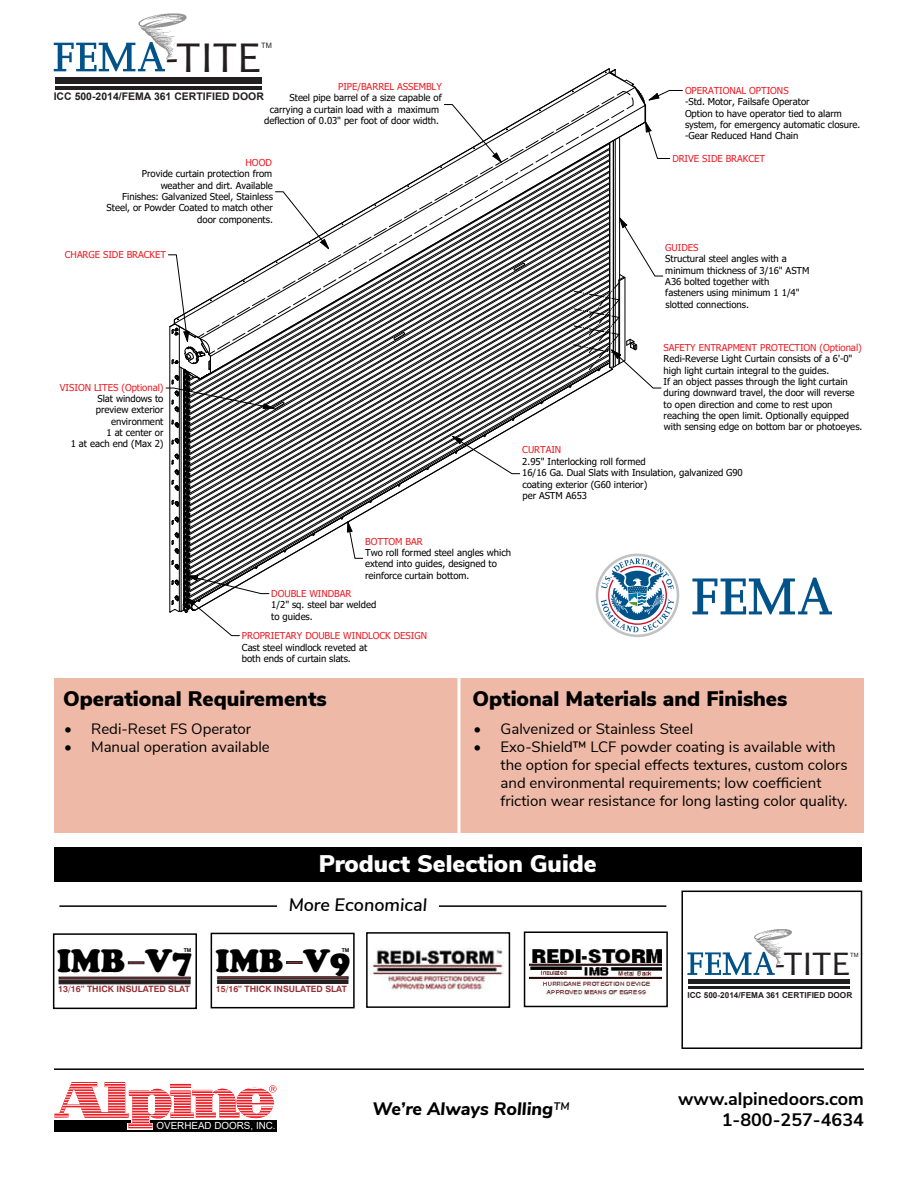
<style>
.page{position:relative;width:918px;height:1188px;background:#fff}
.page>*{position:absolute;margin:0;border:0;box-sizing:border-box;transform-origin:0 0}
.t1{font:44.4px "Candara";color:#231f20;scale:1.05 1}
.t2{font:34.8px "Candara";color:#231f20;scale:1.05 1}
.t3{font:32.1px "Cooper Black Std";color:#000}
.t4{font:31.95px "Cooper Black Std";color:#000}
.t5{font:900 24px "Nunito Sans";color:#fff}
.t6{font:900 21px "Nunito Sans";color:#000}
.t7{font:700 18px/21.6px "Nunito Sans";color:#000;text-align:right}
.t8{font:italic 800 18px "Nunito Sans";color:#000}
.t9{font:italic 600 18px "Nunito Sans";color:#000}
.t10{font:15px/18px "Nunito Sans";color:#000}
.t11{font:700 10.5px "Arial";color:#231f20}
.t12{font:9.9px "Arial";color:#fff}
.t13{font:9.45px/11.4px "Tahoma";letter-spacing:-.005em;color:#000}
.t14{font:9.45px "Tahoma";letter-spacing:-.005em;color:#ed1c24}
.t15{font:700 8.7px "Swiss 721 BT";color:#962f35}
.t16{font:700 8.25px "Arial";color:#231f20}
.t17{font:7.35px "Arial";color:#231f20}
.t18{font:5.85px "Arial";color:#231f20}
.t19{font:700 5.25px "Swiss 721 BT";color:#000}
.s1{font-weight:400}
</style>
<div class="page">
<div style="left:54px;top:678px;width:810px;height:155px;background:#eebaa7"></div>
<div style="left:55px;top:1120px;width:222px;height:12px;background:#000"></div>
<svg style="left:127px;top:1128px;width:26px;height:1px"></svg>
<svg style="left:54px;top:1082px;width:223px;height:46px"></svg>
<hr style="left:54px;top:1068px;width:810px;height:2px;background:#000">
<div style="left:54px;top:848px;width:807px;height:34px;background:#000"></div>
<hr style="left:458px;top:677px;width:2px;height:160px;background:#fff">
<div style="left:681px;top:891px;width:181px;height:158px;border:2px solid #000"></div>
<div style="left:211px;top:933px;width:144px;height:75px;border:2px solid #000"></div>
<div style="left:53px;top:933px;width:144px;height:76px;border:2px solid #000"></div>
<div style="left:524px;top:932px;width:144px;height:75px;border:2px solid #000"></div>
<img style="left:369px;top:949px;width:135px;height:43px">
<div style="left:366px;top:932px;width:144px;height:76px;border:2px solid #000"></div>
<svg style="left:59px;top:980px;width:131px;height:4px"></svg>
<div style="left:59px;top:977px;width:131px;height:2px;background:#962f35;border:1px solid #231f20"></div>
<svg style="left:128px;top:962px;width:16px;height:2px"></svg>
<hr style="left:218px;top:980px;width:130px;height:3px;background:#231f20">
<div style="left:218px;top:977px;width:130px;height:2px;background:#962f35;border:1px solid #231f20"></div>
<svg style="left:287px;top:962px;width:15px;height:1px"></svg>
<hr style="left:59px;top:905px;width:607px;height:2px;background:#000">
<div style="left:277px;top:892px;width:162px;height:29px;background:#fff"></div>
<svg style="left:692px;top:578px;width:140px;height:36px"></svg>
<svg style="left:687px;top:952px;width:88px;height:23px"></svg>
<hr style="left:688px;top:980px;width:162px;height:4px;background:#231f20">
<hr style="left:688px;top:986px;width:162px;height:3px;background:#231f20">
<img style="left:753px;top:929px;width:39px;height:37px">
<img style="left:530px;top:949px;width:132px;height:46px">
<svg style="left:54px;top:42px;width:629px;height:595px"></svg>
<div style="left:55px;top:77px;width:206px;height:6px;background:#231f20"></div>
<hr style="left:55px;top:86px;width:206px;height:3px;background:#231f20">
<img style="left:138px;top:13px;width:49px;height:46px">
<p class="t17" style="left:261px;top:41px;width:12px">TM</p>
<h1 class="t1" style="left:166px;top:29px;width:92px">-TITE</h1>
<p class="t11" style="left:54px;top:89px;width:212px">ICC 500-2014/FEMA 361 CERTIFIED DOOR</p>
<p class="t14" style="left:338px;top:80px;width:105px">PIPE/BARREL ASSEMBLY</p>
<p class="t13" style="left:264px;top:93px;width:179px;text-align:right">Steel pipe barrel of a size capable of carrying a curtain load with a maximum deflection of 0.03" per foot of door width.</p>
<p class="t14" style="left:246px;top:156px;width:28px">HOOD</p>
<p class="t13" style="left:107px;top:169px;width:168px;text-align:right">Provide curtain protection from<br>weather and dirt. Available<br>Finishes: Galvanized Steel, Stainless<br>Steel, or Powder Coated to match other door components.</p>
<p class="t14" style="left:65px;top:248px;width:103px">CHARGE SIDE BRACKET</p>
<p class="t14" style="left:60px;top:381px;width:105px">VISION LITES (Optional)</p>
<p class="t13" style="left:71px;top:394px;width:94px;text-align:right">Slat windows to preview exterior environment<br>1 at center or<br>1 at each end (Max 2)</p>
<p class="t14" style="left:685px;top:84px;width:105px">OPERATIONAL OPTIONS</p>
<p class="t13" style="left:685px;top:97px;width:177px">-Std. Motor, Failsafe Operator<br>Option to have operator tied to alarm system, for emergency automatic closure. -Gear Reduced Hand Chain</p>
<p class="t14" style="left:672px;top:152px;width:94px">DRIVE SIDE BRAKCET</p>
<p class="t14" style="left:665px;top:241px;width:35px">GUIDES</p>
<p class="t13" style="left:665px;top:254px;width:146px">Structural steel angles with a minimum thickness of 3/16" ASTM<br>A36 bolted together with fasteners using minimum 1 1/4" slotted connections.</p>
<p class="t14" style="left:663px;top:341px;width:200px">SAFETY ENTRAPMENT PROTECTION (Optional)</p>
<p class="t13" style="left:663px;top:354px;width:201px">Redi-Reverse Light Curtain consists of a 6'-0" high light curtain integral to the guides.<br>If an object passes through the light curtain during downward travel, the door will reverse to open direction and come to rest upon reaching the open limit. Optionally equipped with sensing edge on bottom bar or photoeyes.</p>
<p class="t14" style="left:522px;top:444px;width:40px">CURTAIN</p>
<p class="t13" style="left:522px;top:456px;width:222px">2.95" Interlocking roll formed<br>16/16 Ga. Dual Slats with Insulation, galvanized G90 coating exterior (G60 interior)<br>per ASTM A653</p>
<p class="t14" style="left:365px;top:535px;width:59px">BOTTOM BAR</p>
<p class="t13" style="left:365px;top:548px;width:147px">Two roll formed steel angles which extend into guides, designed to reinforce curtain bottom.</p>
<p class="t14" style="left:271px;top:587px;width:82px">DOUBLE WINDBAR</p>
<p class="t13" style="left:271px;top:600px;width:107px">1/2" sq. steel bar welded to guides.</p>
<p class="t14" style="left:242px;top:629px;width:187px">PROPRIETARY DOUBLE WINDLOCK DESIGN</p>
<p class="t13" style="left:242px;top:642px;width:127px">Cast steel windlock reveted at both ends of curtain slats.</p>
<h3 class="t6" style="left:63px;top:683px;width:265px">Operational Requirements</h3>
<h3 class="t10" style="left:64px;top:719px;width:189px">• Redi-Reset FS Operator</h3>
<h3 class="t10" style="left:64px;top:737px;width:207px">• Manual operation available</h3>
<h3 class="t6" style="left:472px;top:683px;width:317px">Optional Materials and Finishes</h3>
<h3 class="t10" style="left:474px;top:719px;width:221px">• Galvenized or Stainless Steel</h3>
<h3 class="t10" style="left:501px;top:737px;width:349px;text-indent:-27px">• Exo-Shield™ LCF powder coating is available with the option for special effects textures, custom colors and environmental requirements; low coefficient friction wear resistance for long lasting color quality.</h3>
<h3 class="t5" style="left:319px;top:846px;width:279px">Product Selection Guide</h3>
<h3 class="t9" style="left:289px;top:891px;width:140px">More Economical</h3>
<p class="t19" style="left:342px;top:947px;width:9px">TM</p>
<p class="t19" style="left:184px;top:947px;width:9px">TM</p>
<h3 class="t4" style="left:216px;top:942px;width:136px">IMB V9</h3>
<p class="t15" style="left:216px;top:983px;width:133px">15/16” THICK INSULATED SLAT</p>
<h3 class="t3" style="left:57px;top:942px;width:137px">IMB V7</h3>
<p class="t15" style="left:58px;top:984px;width:133px">13/16” THICK INSULATED SLAT</p>
<p class="t12" style="left:157px;top:1119px;width:121px">OVERHEAD DOORS, INC.</p>
<h3 class="t8" style="left:373px;top:1096px;width:199px">We’re Always Rolling<span class="s1">™</span></h3>
<p class="t18" style="left:850px;top:951px;width:10px">TM</p>
<h2 class="t2" style="left:776px;top:942px;width:72px">-TITE</h2>
<p class="t16" style="left:687px;top:989px;width:166px">ICC 500-2014/FEMA 361 CERTIFIED DOOR</p>
<h3 class="t7" style="left:678px;top:1087px;width:187px">www.alpinedoors.com<br>1-800-257-4634</h3>
</div>
